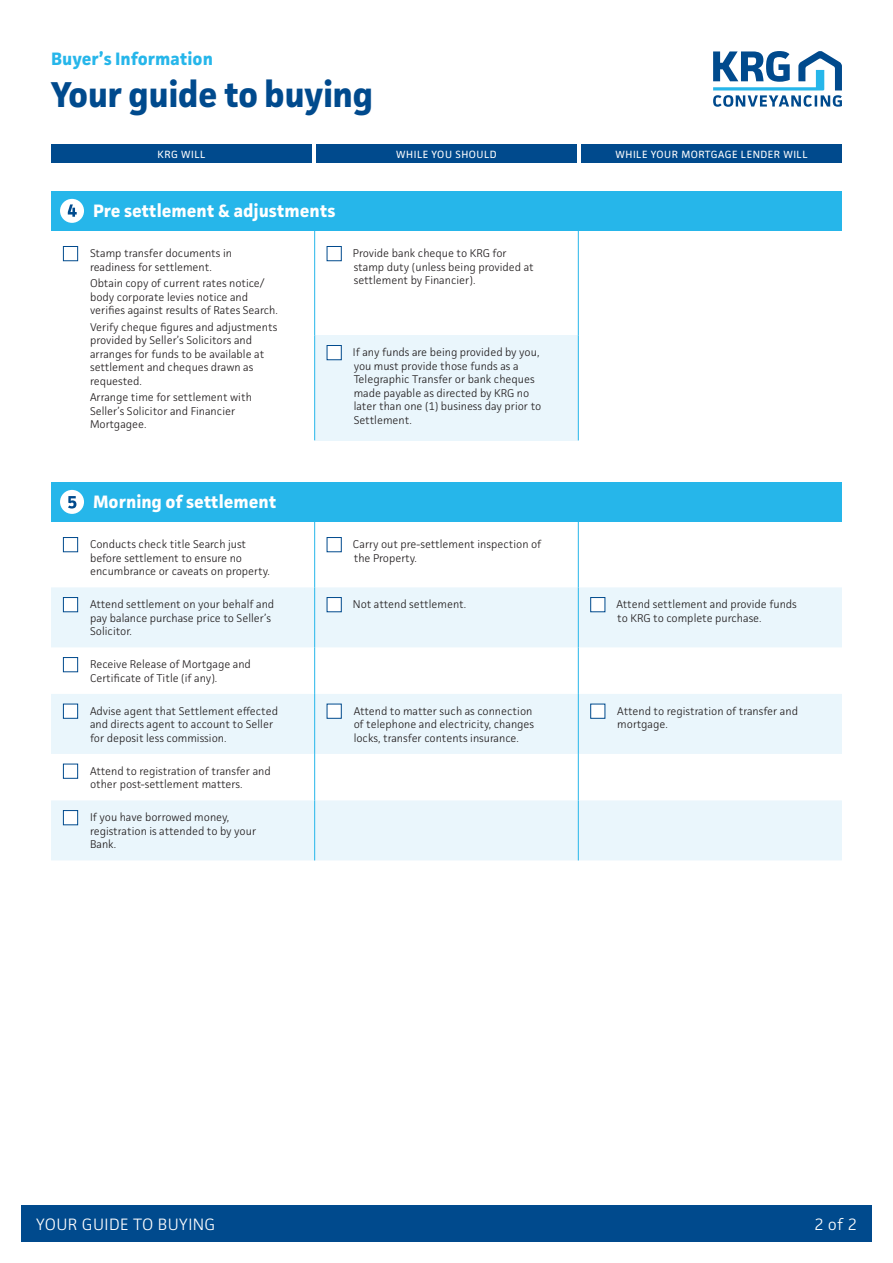
<style>
.page{position:relative;width:893px;height:1263px;background:#fff}
.page>*{position:absolute;margin:0;border:0;box-sizing:border-box;transform-origin:0 0}
.t1{font:700 36px "Facit";letter-spacing:-.015em;color:#004a8d}
.t2{font:700 18px "Facit";color:#fff}
.t3{font:700 18px "Facit";color:#26b6ea}
.t4{font:300 16.5px "Facit";letter-spacing:.025em;color:#fff}
.t5{font:300 11.25px/13.5px "Facit";color:#231f20}
.t6{font:10.5px "Facit";letter-spacing:.05em;color:#fff}
</style>
<div class="page">
<div style="left:51px;top:145px;width:261px;height:18px;background:#004a8d"></div>
<div style="left:316px;top:145px;width:261px;height:18px;background:#004a8d"></div>
<div style="left:581px;top:145px;width:261px;height:18px;background:#004a8d"></div>
<div style="left:51px;top:191px;width:791px;height:39px;background:#26b6ea"></div>
<div style="left:315px;top:335px;width:263px;height:105px;background:#eaf6fc"></div>
<hr style="left:314px;top:230px;width:1px;height:105px;background:#26b6ea">
<hr style="left:314px;top:335px;width:1px;height:105px;background:#26b6ea">
<hr style="left:578px;top:230px;width:1px;height:105px;background:#26b6ea">
<hr style="left:578px;top:335px;width:1px;height:105px;background:#26b6ea">
<div style="left:60px;top:199px;width:24px;height:24px;background:#fff;border-radius:50%"></div>
<svg style="left:68px;top:204px;width:9px;height:13px"></svg>
<div style="left:63px;top:246px;width:15px;height:15px;background:#fff;border:1px solid #004a8d"></div>
<div style="left:327px;top:246px;width:15px;height:15px;background:#fff;border:1px solid #004a8d"></div>
<div style="left:327px;top:345px;width:15px;height:15px;background:#fff;border:1px solid #004a8d"></div>
<div style="left:51px;top:482px;width:791px;height:39px;background:#26b6ea"></div>
<svg style="left:51px;top:587px;width:791px;height:273px;fill:#eaf6fc"></svg>
<hr style="left:578px;top:521px;width:1px;height:66px;background:#26b6ea">
<hr style="left:578px;top:587px;width:1px;height:60px;background:#26b6ea">
<hr style="left:578px;top:647px;width:1px;height:47px;background:#26b6ea">
<hr style="left:578px;top:694px;width:1px;height:60px;background:#26b6ea">
<hr style="left:578px;top:754px;width:1px;height:46px;background:#26b6ea">
<hr style="left:578px;top:800px;width:1px;height:60px;background:#26b6ea">
<hr style="left:314px;top:521px;width:1px;height:66px;background:#26b6ea">
<hr style="left:314px;top:587px;width:1px;height:60px;background:#26b6ea">
<hr style="left:314px;top:647px;width:1px;height:47px;background:#26b6ea">
<hr style="left:314px;top:694px;width:1px;height:60px;background:#26b6ea">
<hr style="left:314px;top:754px;width:1px;height:46px;background:#26b6ea">
<hr style="left:314px;top:800px;width:1px;height:60px;background:#26b6ea">
<div style="left:60px;top:490px;width:24px;height:24px;background:#fff;border-radius:50%"></div>
<svg style="left:68px;top:496px;width:8px;height:12px"></svg>
<div style="left:63px;top:537px;width:15px;height:15px;background:#fff;border:1px solid #004a8d"></div>
<div style="left:327px;top:537px;width:15px;height:15px;background:#fff;border:1px solid #004a8d"></div>
<div style="left:63px;top:597px;width:15px;height:15px;background:#fff;border:1px solid #004a8d"></div>
<div style="left:327px;top:597px;width:15px;height:15px;background:#fff;border:1px solid #004a8d"></div>
<div style="left:590px;top:597px;width:15px;height:15px;background:#fff;border:1px solid #004a8d"></div>
<div style="left:63px;top:657px;width:15px;height:15px;background:#fff;border:1px solid #004a8d"></div>
<div style="left:63px;top:704px;width:15px;height:15px;background:#fff;border:1px solid #004a8d"></div>
<div style="left:327px;top:704px;width:15px;height:15px;background:#fff;border:1px solid #004a8d"></div>
<div style="left:590px;top:704px;width:15px;height:15px;background:#fff;border:1px solid #004a8d"></div>
<div style="left:63px;top:764px;width:15px;height:15px;background:#fff;border:1px solid #004a8d"></div>
<div style="left:63px;top:810px;width:15px;height:15px;background:#fff;border:1px solid #004a8d"></div>
<div style="left:21px;top:1206px;width:851px;height:36px;background:#004a8d"></div>
<svg style="left:713px;top:51px;width:129px;height:56px"></svg>
<h2 class="t3" style="left:51px;top:47px;width:163px">Buyer’s Information</h2>
<h1 class="t1" style="left:51px;top:72px;width:324px">Your guide to buying</h1>
<p class="t6" style="left:158px;top:147px;width:49px">KRG WILL</p>
<p class="t6" style="left:396px;top:147px;width:102px">WHILE YOU SHOULD</p>
<p class="t6" style="left:616px;top:147px;width:193px">WHILE YOUR MORTGAGE LENDER WILL</p>
<h2 class="t2" style="left:93px;top:199px;width:244px">Pre settlement &amp; adjustments</h2>
<p class="t5" style="left:90px;top:246px;width:143px">Stamp transfer documents in readiness for settlement.</p>
<p class="t5" style="left:90px;top:276px;width:189px">Obtain copy of current rates notice/ body corporate levies notice and verifies against results of Rates Search.</p>
<p class="t5" style="left:90px;top:320px;width:189px">Verify cheque figures and adjustments provided by Seller’s Solicitors and arranges for funds to be available at settlement and cheques drawn as requested.</p>
<p class="t5" style="left:90px;top:390px;width:163px">Arrange time for settlement with<br>Seller’s Solicitor and Financier<br>Mortgagee.</p>
<p class="t5" style="left:353px;top:246px;width:182px">Provide bank cheque to KRG for stamp duty (unless being provided at settlement by Financier).</p>
<p class="t5" style="left:353px;top:345px;width:190px">If any funds are being provided by you, you must provide those funds as a<br>Telegraphic Transfer or bank cheques made payable as directed by KRG no later than one (1) business day prior to<br>Settlement.</p>
<h2 class="t2" style="left:93px;top:490px;width:185px">Morning of settlement</h2>
<p class="t5" style="left:90px;top:537px;width:181px">Conducts check title Search just before settlement to ensure no encumbrance or caveats on property.</p>
<p class="t5" style="left:353px;top:537px;width:190px">Carry out pre-settlement inspection of the Property.</p>
<p class="t5" style="left:90px;top:597px;width:186px">Attend settlement on your behalf and pay balance purchase price to Seller’s<br>Solicitor.</p>
<p class="t5" style="left:353px;top:597px;width:115px">Not attend settlement.</p>
<p class="t5" style="left:617px;top:597px;width:182px">Attend settlement and provide funds to KRG to complete purchase.</p>
<p class="t5" style="left:90px;top:657px;width:162px">Receive Release of Mortgage and<br>Certificate of Title (if any).</p>
<p class="t5" style="left:90px;top:704px;width:190px">Advise agent that Settlement effected and directs agent to account to Seller for deposit less commission.</p>
<p class="t5" style="left:354px;top:704px;width:182px">Attend to matter such as connection of telephone and electricity, changes locks, transfer contents insurance.</p>
<p class="t5" style="left:617px;top:704px;width:182px">Attend to registration of transfer and mortgage.</p>
<p class="t5" style="left:90px;top:764px;width:182px">Attend to registration of transfer and other post-settlement matters.</p>
<p class="t5" style="left:90px;top:810px;width:168px">If you have borrowed money, registration is attended to by your<br>Bank.</p>
<h3 class="t4" style="left:36px;top:1214px;width:181px">YOUR GUIDE TO BUYING</h3>
<h3 class="t4" style="left:814px;top:1214px;width:44px">2 of 2</h3>
</div>
